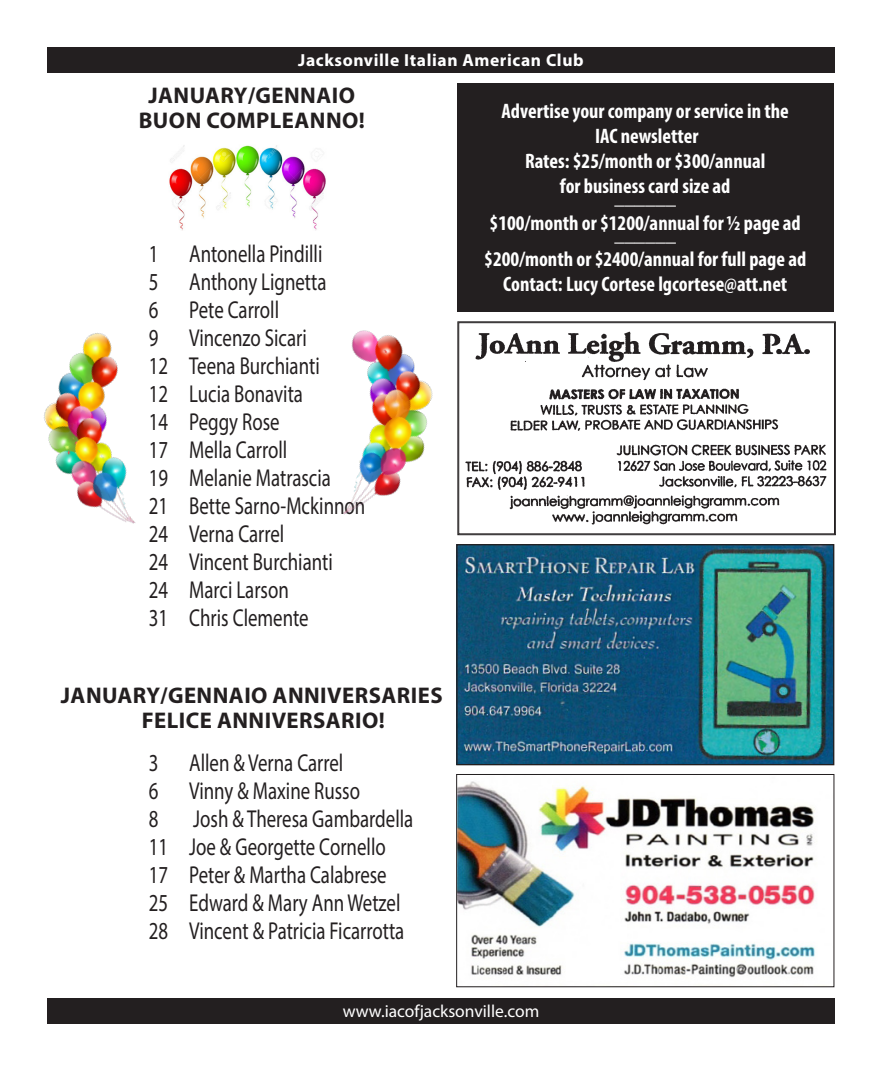
<style>
.page{position:relative;width:882px;height:1071px;background:#fff}
.page>*{position:absolute;margin:0;border:0;box-sizing:border-box;transform-origin:0 0}
.t1{font:24.5px "Myriad Pro";color:#231f20;scale:.77 1}
.t2{font:700 22.75px "Myriad Pro";letter-spacing:.02em;color:#231f20}
.t3{font:700 condensed 21px "Myriad Pro";color:#fff}
.t4{font:condensed 21px "Myriad Pro";color:#fff}
.t5{font:700 17.5px "Myriad Pro";letter-spacing:.035em;color:#fff}
.t6{font:17.5px "Myriad Pro";color:#fff}
</style>
<div class="page">
<div style="left:47px;top:47px;width:788px;height:25px;background:#231f20"></div>
<div style="left:47px;top:999px;width:788px;height:25px;background:#231f20"></div>
<svg style="left:473px;top:321px;width:363px;height:214px"></svg>
<img style="left:458px;top:781px;width:357px;height:197px">
<div style="left:456px;top:774px;width:378px;height:213px;border:1px solid #231f20"></div>
<div style="left:458px;top:84px;width:376px;height:228px;background:#231f20"></div>
<img style="left:458px;top:546px;width:374px;height:217px">
<div style="left:456px;top:544px;width:378px;height:221px;border:1px solid #231f20"></div>
<img style="left:44px;top:333px;width:92px;height:191px">
<img style="left:343px;top:321px;width:130px;height:230px">
<img style="left:169px;top:145px;width:157px;height:85px">
<p class="t5" style="left:298px;top:48px;width:287px">Jacksonville Italian American Club</p>
<p class="t2" style="left:148px;top:81px;width:208px">JANUARY/GENNAIO</p>
<p class="t2" style="left:139px;top:105px;width:228px">BUON COMPLEANNO!</p>
<p class="t1" style="left:149px;top:239px;width:227px">1 Antonella Pindilli</p>
<p class="t1" style="left:149px;top:267px;width:232px">5 Anthony Lignetta</p>
<p class="t1" style="left:149px;top:295px;width:171px">6 Pete Carroll</p>
<p class="t1" style="left:149px;top:323px;width:206px">9 Vincenzo Sicari</p>
<p class="t1" style="left:149px;top:351px;width:223px">12 Teena Burchianti</p>
<p class="t1" style="left:149px;top:379px;width:202px">12 Lucia Bonavita</p>
<p class="t1" style="left:149px;top:407px;width:171px">14 Peggy Rose</p>
<p class="t1" style="left:149px;top:435px;width:181px">17 Mella Carroll</p>
<p class="t1" style="left:149px;top:463px;width:238px">19 Melanie Matrascia</p>
<p class="t1" style="left:149px;top:491px;width:283px">21 Bette Sarno-Mckinnon</p>
<p class="t1" style="left:149px;top:519px;width:177px">24 Verna Carrel</p>
<p class="t1" style="left:149px;top:547px;width:240px">24 Vincent Burchianti</p>
<p class="t1" style="left:149px;top:575px;width:183px">24 Marci Larson</p>
<p class="t1" style="left:149px;top:603px;width:209px">31 Chris Clemente</p>
<p class="t2" style="left:61px;top:681px;width:383px">JANUARY/GENNAIO ANNIVERSARIES</p>
<p class="t2" style="left:142px;top:705px;width:244px">FELICE ANNIVERSARIO!</p>
<p class="t1" style="left:149px;top:748px;width:254px">3 Allen &amp; Verna Carrel</p>
<p class="t1" style="left:149px;top:776px;width:276px">6 Vinny &amp; Maxine Russo</p>
<p class="t1" style="left:149px;top:804px;width:14px">8</p>
<p class="t1" style="left:193px;top:804px;width:287px">Josh &amp; Theresa Gambardella</p>
<p class="t1" style="left:149px;top:832px;width:309px">11 Joe &amp; Georgette Cornello</p>
<p class="t1" style="left:149px;top:860px;width:310px">17 Peter &amp; Martha Calabrese</p>
<p class="t1" style="left:149px;top:888px;width:328px">25 Edward &amp; Mary Ann Wetzel</p>
<p class="t1" style="left:149px;top:916px;width:333px">28 Vincent &amp; Patricia Ficarrotta</p>
<p class="t3" style="left:502px;top:98px;width:289px">Advertise your company or service in the</p>
<p class="t3" style="left:595px;top:123px;width:105px">IAC newsletter</p>
<p class="t3" style="left:525px;top:148px;width:242px">Rates: $25/month or $300/annual</p>
<p class="t3" style="left:560px;top:173px;width:172px">for business card size ad</p>
<p class="t4" style="left:614px;top:184px;width:63px">______</p>
<p class="t3" style="left:490px;top:210px;width:313px">$100/month or $1200/annual for ½ page ad</p>
<p class="t4" style="left:614px;top:221px;width:63px">______</p>
<p class="t3" style="left:484px;top:246px;width:323px">$200/month or $2400/annual for full page ad</p>
<p class="t3" style="left:503px;top:271px;width:286px">Contact: Lucy Cortese lgcortese@att.net</p>
<p class="t6" style="left:343px;top:1000px;width:198px">www.iacofjacksonville.com</p>
</div>
